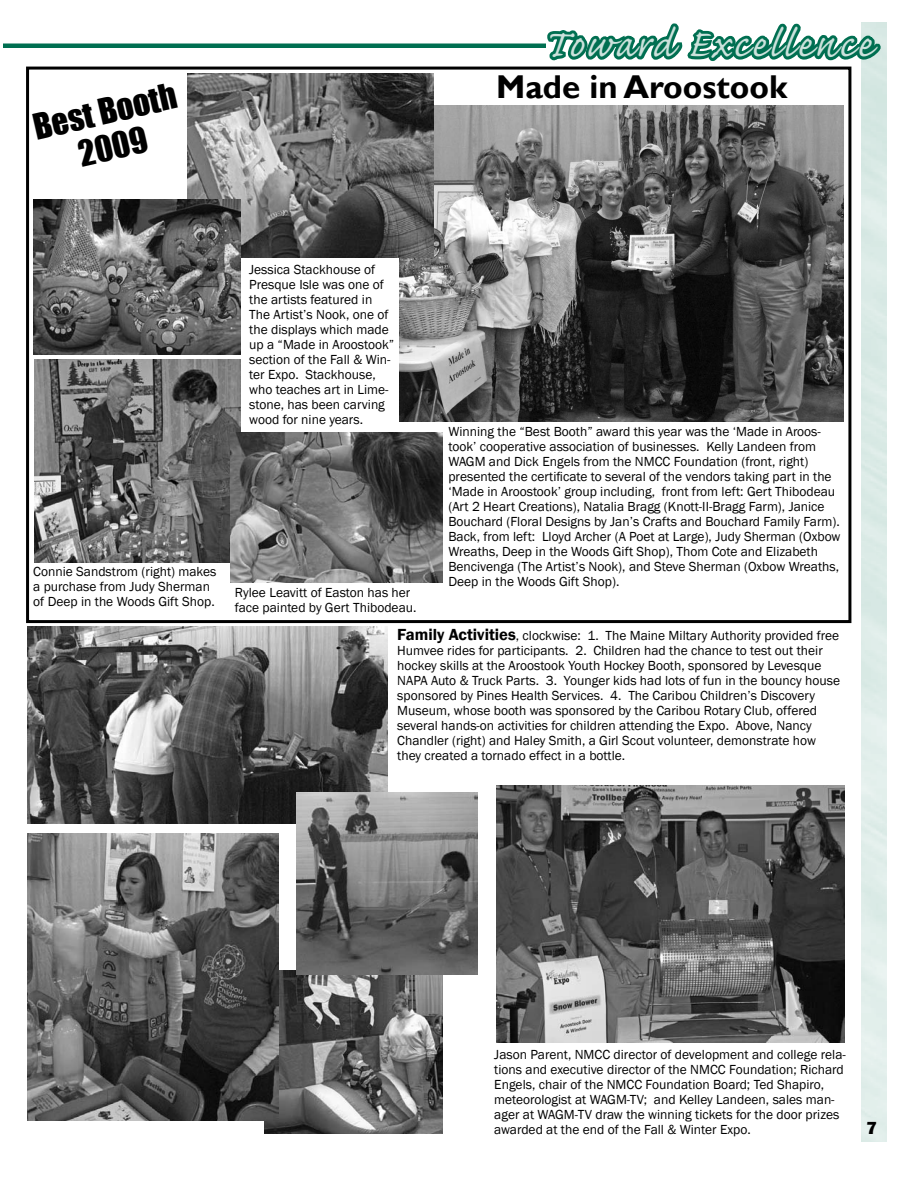
<style>
.page{position:relative;width:918px;height:1188px;background:#fff}
.page>*{position:absolute;margin:0;border:0;box-sizing:border-box;transform-origin:0 0}
.t1{font:49.5px "Caflisch Script Pro";letter-spacing:.05em;color:#cce2dc}
.t2{font:700 33px "Gill Sans";color:#000}
.t3{font:33px/36px "Impact";color:#000;text-align:center}
.t4{font:800 18px "Franklin Gothic";color:#000}
.t5{font:13.5px/15px "Franklin Gothic";color:#000}
.s1{font-weight:600;font-size:16.5px}
</style>
<div class="page">
<div style="left:26px;top:67px;width:825px;height:556px;border:3px solid #000"></div>
<img style="left:399px;top:105px;width:445px;height:316px">
<hr style="left:3px;top:44px;width:543px;height:4px;background:#006f51">
<svg style="left:545px;top:22px;width:338px;height:44px"></svg>
<img style="left:496px;top:785px;width:348px;height:257px">
<img style="left:187px;top:73px;width:247px;height:185px">
<img style="left:34px;top:359px;width:207px;height:203px">
<img style="left:230px;top:433px;width:212px;height:150px">
<img style="left:33px;top:199px;width:208px;height:156px">
<img style="left:264px;top:971px;width:178px;height:163px">
<img style="left:27px;top:626px;width:360px;height:197px">
<img style="left:296px;top:792px;width:181px;height:182px">
<img style="left:27px;top:833px;width:251px;height:287px">
<h2 class="t3" style="left:30px;top:109px;width:147px;rotate:-13deg">Best Booth<br>2009</h2>
<h1 class="t1" style="left:543px;top:19px;width:330px">Toward Excellence</h1>
<h2 class="t2" style="left:496px;top:67px;width:293px">Made in Aroostook</h2>
<p class="t5" style="left:33px;top:565px;width:185px">Connie Sandstrom (right) makes a purchase from Judy Sherman of Deep in the Woods Gift Shop.</p>
<p class="t5" style="left:249px;top:262px;width:147px">Jessica Stackhouse of<br>Presque Isle was one of the artists featured in<br>The Artist’s Nook, one of the displays which made up a “Made in Aroostook” section of the Fall &amp; Win&shy;ter Expo. Stackhouse, who teaches art in Lime&shy;stone, has been carving wood for nine years.</p>
<p class="t5" style="left:235px;top:585px;width:183px">Rylee Leavitt of Easton has her face painted by Gert Thibodeau.</p>
<p class="t5" style="left:448px;top:424px;width:394px">Winning the “Best Booth” award this year was the ‘Made in Aroos&shy;took’ cooperative association of businesses. Kelly Landeen from WAGM and Dick Engels from the NMCC Foundation (front, right) presented the certificate to several of the vendors taking part in the ‘Made in Aroostook’ group including, front from left: Gert Thibodeau (Art 2 Heart Creations), Natalia Bragg (Knott-II-Bragg Farm), Janice Bouchard (Floral Designs by Jan’s Crafts and Bouchard Family Farm).<br>Back, from left: Lloyd Archer (A Poet at Large), Judy Sherman (Oxbow Wreaths, Deep in the Woods Gift Shop), Thom Cote and Elizabeth Bencivenga (The Artist’s Nook), and Steve Sherman (Oxbow Wreaths, Deep in the Woods Gift Shop).</p>
<p class="t5" style="left:397px;top:628px;width:444px"><span class="s1">Family Activities</span>, clockwise: 1. The Maine Miltary Authority provided free Humvee rides for participants. 2. Children had the chance to test out their hockey skills at the Aroostook Youth Hockey Booth, sponsored by Levesque NAPA Auto &amp; Truck Parts. 3. Younger kids had lots of fun in the bouncy house sponsored by Pines Health Services. 4. The Caribou Children’s Discovery Museum, whose booth was sponsored by the Caribou Rotary Club, offered several hands-on activities for children attending the Expo. Above, Nancy Chandler (right) and Haley Smith, a Girl Scout volunteer, demonstrate how they created a tornado effect in a bottle.</p>
<p class="t5" style="left:494px;top:1047px;width:353px">Jason Parent, NMCC director of development and college rela&shy;tions and executive director of the NMCC Foundation; Richard Engels, chair of the NMCC Foundation Board; Ted Shapiro, meteorologist at WAGM-TV; and Kelley Landeen, sales man&shy;ager at WAGM-TV draw the winning tickets for the door prizes awarded at the end of the Fall &amp; Winter Expo.</p>
<h3 class="t4" style="left:866px;top:1117px;width:12px">7</h3>
</div>
